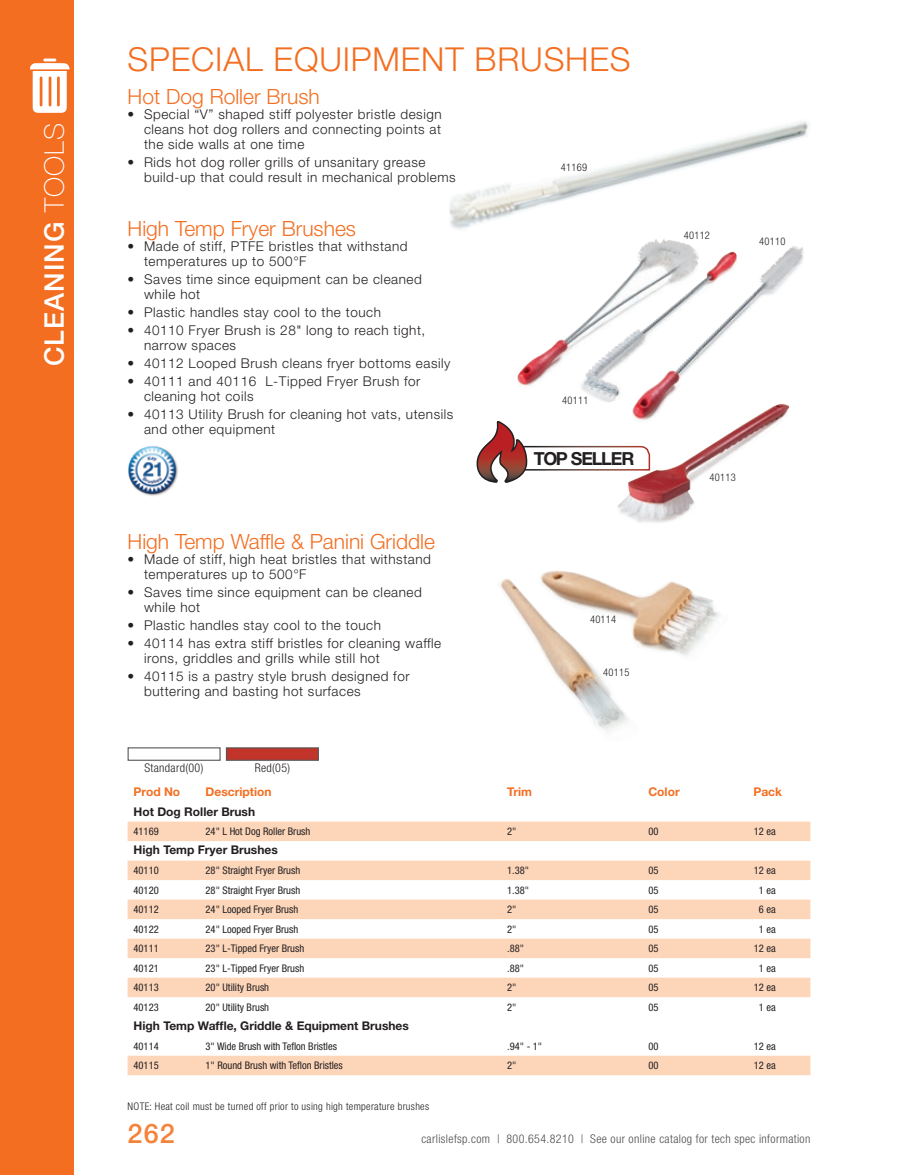
<style>
.page{position:relative;width:905px;height:1175px;background:#fff}
.page>*{position:absolute;margin:0;border:0;box-sizing:border-box;transform-origin:0 0}
.t1{font:300 33px "Helvetica Neue LT Std";letter-spacing:.025em;color:#f36e21}
.t2{font:500 27px "Helvetica Neue LT Std";letter-spacing:.04em;color:#fff}
.t3{font:500 27px "Helvetica Neue LT Std";color:#f4833b}
.t4{font:300 21px "Helvetica Neue LT Std";color:#f36e21}
.t5{font:700 18px "Helvetica Neue LT Std";letter-spacing:-.06em;color:#231f20}
.t6{font:300 13.5px/15px "Helvetica Neue LT Std";letter-spacing:.04em;color:#231f20}
.t7{font:700 12px "Helvetica Neue LT Std";color:#231f20}
.t8{font:300 condensed 12px "Helvetica Neue LT Std";letter-spacing:.03em;color:#4b4c4d}
.t9{font:700 12px "Helvetica Neue LT Std";color:#f36e21}
.t10{font:300 condensed 12px "Helvetica Neue LT Std";letter-spacing:.03em;color:#231f20}
.t11{font:condensed 10.5px "Helvetica Neue LT Std";color:#231f20}
.t12{font:300 condensed 10.5px "Helvetica Neue LT Std";letter-spacing:.03em;color:#231f20}
.s1{font-weight:100}
</style>
<div class="page">
<div style="left:0;top:0;width:74px;height:1174px;background:#f36e21"></div>
<svg style="left:30px;top:59px;width:40px;height:54px"></svg>
<img style="left:617px;top:404px;width:173px;height:119px">
<svg style="left:128px;top:821px;width:682px;height:254px"></svg>
<img style="left:449px;top:121px;width:360px;height:108px">
<img style="left:499px;top:570px;width:221px;height:162px">
<div style="left:128px;top:747px;width:92px;height:13px;background:#fff;border:1px solid #57585a"></div>
<div style="left:226px;top:747px;width:93px;height:13px;background:#c2332a;border:1px solid #57585a"></div>
<svg style="left:476px;top:413px;width:175px;height:72px"></svg>
<img style="left:613px;top:239px;width:49px;height:55px">
<img style="left:128px;top:446px;width:50px;height:50px">
<h2 class="t2" style="left:38px;top:366px;width:245px;rotate:-90deg">CLEANING <span class="s1">TOOLS</span></h2>
<h1 class="t1" style="left:128px;top:39px;width:504px">SPECIAL EQUIPMENT BRUSHES</h1>
<h3 class="t4" style="left:128px;top:83px;width:194px">Hot Dog Roller Brush</h3>
<p class="t6" style="left:144px;top:106px;width:299px;text-align:justify;text-indent:-16px">• Special “V” shaped stiff polyester bristle design cleans hot dog rollers and connecting points at the side walls at one time</p>
<p class="t6" style="left:144px;top:154px;width:313px;text-indent:-16px">• Rids hot dog roller grills of unsanitary grease build-up that could result in mechanical problems</p>
<h3 class="t4" style="left:128px;top:215px;width:230px">High Temp Fryer Brushes</h3>
<p class="t6" style="left:144px;top:238px;width:265px;text-indent:-16px">• Made of stiff, PTFE bristles that withstand temperatures up to 500°F</p>
<p class="t6" style="left:144px;top:271px;width:279px;text-indent:-16px">• Saves time since equipment can be cleaned while hot</p>
<p class="t6" style="left:128px;top:304px;width:255px">• Plastic handles stay cool to the touch</p>
<p class="t6" style="left:144px;top:322px;width:283px;text-indent:-16px">• 40110 Fryer Brush is 28" long to reach tight, narrow spaces</p>
<p class="t6" style="left:128px;top:355px;width:324px">• 40112 Looped Brush cleans fryer bottoms easily</p>
<p class="t6" style="left:144px;top:373px;width:278px;text-indent:-16px">• 40111 and 40116 L-Tipped Fryer Brush for cleaning hot coils</p>
<p class="t6" style="left:144px;top:406px;width:311px;text-indent:-16px">• 40113 Utility Brush for cleaning hot vats, utensils and other equipment</p>
<h3 class="t4" style="left:128px;top:529px;width:309px">High Temp Waffle &amp; Panini Griddle</h3>
<p class="t6" style="left:144px;top:551px;width:288px;text-indent:-16px">• Made of stiff, high heat bristles that withstand temperatures up to 500°F</p>
<p class="t6" style="left:144px;top:584px;width:279px;text-indent:-16px">• Saves time since equipment can be cleaned while hot</p>
<p class="t6" style="left:128px;top:617px;width:255px">• Plastic handles stay cool to the touch</p>
<p class="t6" style="left:144px;top:635px;width:299px;text-indent:-16px">• 40114 has extra stiff bristles for cleaning waffle irons, griddles and grills while still hot</p>
<p class="t6" style="left:144px;top:668px;width:267px;text-indent:-16px">• 40115 is a pastry style brush designed for buttering and basting hot surfaces</p>
<p class="t10" style="left:144px;top:761px;width:61px">Standard(00)</p>
<p class="t10" style="left:255px;top:761px;width:37px">Red(05)</p>
<p class="t12" style="left:560px;top:161px;width:28px">41169</p>
<p class="t12" style="left:683px;top:229px;width:28px">40112</p>
<p class="t12" style="left:759px;top:235px;width:28px">40110</p>
<p class="t12" style="left:562px;top:394px;width:28px">40111</p>
<h3 class="t5" style="left:534px;top:447px;width:102px">TOP SELLER</h3>
<p class="t12" style="left:590px;top:613px;width:28px">40114</p>
<p class="t12" style="left:603px;top:665px;width:28px">40115</p>
<p class="t12" style="left:709px;top:471px;width:28px">40113</p>
<p class="t9" style="left:134px;top:784px;width:48px">Prod No</p>
<p class="t9" style="left:206px;top:784px;width:67px">Description</p>
<p class="t9" style="left:507px;top:784px;width:26px">Trim</p>
<p class="t9" style="left:648px;top:784px;width:33px">Color</p>
<p class="t9" style="left:753px;top:784px;width:30px">Pack</p>
<p class="t7" style="left:134px;top:804px;width:123px">Hot Dog Roller Brush</p>
<p class="t11" style="left:134px;top:825px;width:27px">41169</p>
<p class="t11" style="left:205px;top:825px;width:106px">24" L Hot Dog Roller Brush</p>
<p class="t11" style="left:507px;top:825px;width:11px">2"</p>
<p class="t11" style="left:648px;top:825px;width:12px">00</p>
<p class="t11" style="left:753px;top:825px;width:23px">12 ea</p>
<p class="t7" style="left:134px;top:842px;width:146px">High Temp Fryer Brushes</p>
<p class="t11" style="left:134px;top:864px;width:27px">40110</p>
<p class="t11" style="left:205px;top:864px;width:96px">28" Straight Fryer Brush</p>
<p class="t11" style="left:507px;top:864px;width:23px">1.38"</p>
<p class="t11" style="left:648px;top:864px;width:12px">05</p>
<p class="t11" style="left:753px;top:864px;width:23px">12 ea</p>
<p class="t11" style="left:134px;top:883px;width:27px">40120</p>
<p class="t11" style="left:205px;top:883px;width:96px">28" Straight Fryer Brush</p>
<p class="t11" style="left:507px;top:883px;width:23px">1.38"</p>
<p class="t11" style="left:648px;top:883px;width:12px">05</p>
<p class="t11" style="left:758px;top:883px;width:18px">1 ea</p>
<p class="t11" style="left:134px;top:903px;width:27px">40112</p>
<p class="t11" style="left:205px;top:903px;width:94px">24" Looped Fryer Brush</p>
<p class="t11" style="left:507px;top:903px;width:11px">2"</p>
<p class="t11" style="left:648px;top:903px;width:12px">05</p>
<p class="t11" style="left:758px;top:903px;width:18px">6 ea</p>
<p class="t11" style="left:134px;top:922px;width:27px">40122</p>
<p class="t11" style="left:205px;top:922px;width:94px">24" Looped Fryer Brush</p>
<p class="t11" style="left:507px;top:922px;width:11px">2"</p>
<p class="t11" style="left:648px;top:922px;width:12px">05</p>
<p class="t11" style="left:758px;top:922px;width:18px">1 ea</p>
<p class="t11" style="left:134px;top:942px;width:27px">40111</p>
<p class="t11" style="left:205px;top:942px;width:100px">23" L-Tipped Fryer Brush</p>
<p class="t11" style="left:507px;top:942px;width:18px">.88"</p>
<p class="t11" style="left:648px;top:942px;width:12px">05</p>
<p class="t11" style="left:753px;top:942px;width:23px">12 ea</p>
<p class="t11" style="left:134px;top:961px;width:27px">40121</p>
<p class="t11" style="left:205px;top:961px;width:100px">23" L-Tipped Fryer Brush</p>
<p class="t11" style="left:507px;top:961px;width:18px">.88"</p>
<p class="t11" style="left:648px;top:961px;width:12px">05</p>
<p class="t11" style="left:758px;top:961px;width:18px">1 ea</p>
<p class="t11" style="left:134px;top:981px;width:27px">40113</p>
<p class="t11" style="left:205px;top:981px;width:65px">20" Utility Brush</p>
<p class="t11" style="left:507px;top:981px;width:11px">2"</p>
<p class="t11" style="left:648px;top:981px;width:12px">05</p>
<p class="t11" style="left:753px;top:981px;width:23px">12 ea</p>
<p class="t11" style="left:134px;top:1000px;width:27px">40123</p>
<p class="t11" style="left:205px;top:1000px;width:65px">20" Utility Brush</p>
<p class="t11" style="left:507px;top:1000px;width:11px">2"</p>
<p class="t11" style="left:648px;top:1000px;width:12px">05</p>
<p class="t11" style="left:758px;top:1000px;width:18px">1 ea</p>
<p class="t7" style="left:134px;top:1018px;width:277px">High Temp Waffle, Griddle &amp; Equipment Brushes</p>
<p class="t11" style="left:134px;top:1039px;width:27px">40114</p>
<p class="t11" style="left:205px;top:1039px;width:133px">3" Wide Brush with Teflon Bristles</p>
<p class="t11" style="left:507px;top:1039px;width:36px">.94" - 1"</p>
<p class="t11" style="left:648px;top:1039px;width:12px">00</p>
<p class="t11" style="left:753px;top:1039px;width:23px">12 ea</p>
<p class="t11" style="left:134px;top:1059px;width:27px">40115</p>
<p class="t11" style="left:205px;top:1059px;width:139px">1" Round Brush with Teflon Bristles</p>
<p class="t11" style="left:507px;top:1059px;width:11px">2"</p>
<p class="t11" style="left:648px;top:1059px;width:12px">00</p>
<p class="t11" style="left:753px;top:1059px;width:23px">12 ea</p>
<p class="t12" style="left:128px;top:1100px;width:303px">NOTE: Heat coil must be turned off prior to using high temperature brushes</p>
<h2 class="t3" style="left:128px;top:1117px;width:49px">262</h2>
<p class="t8" style="left:421px;top:1132px;width:390px">carlislefsp.com | 800.654.8210 | See our online catalog for tech spec information</p>
</div>
